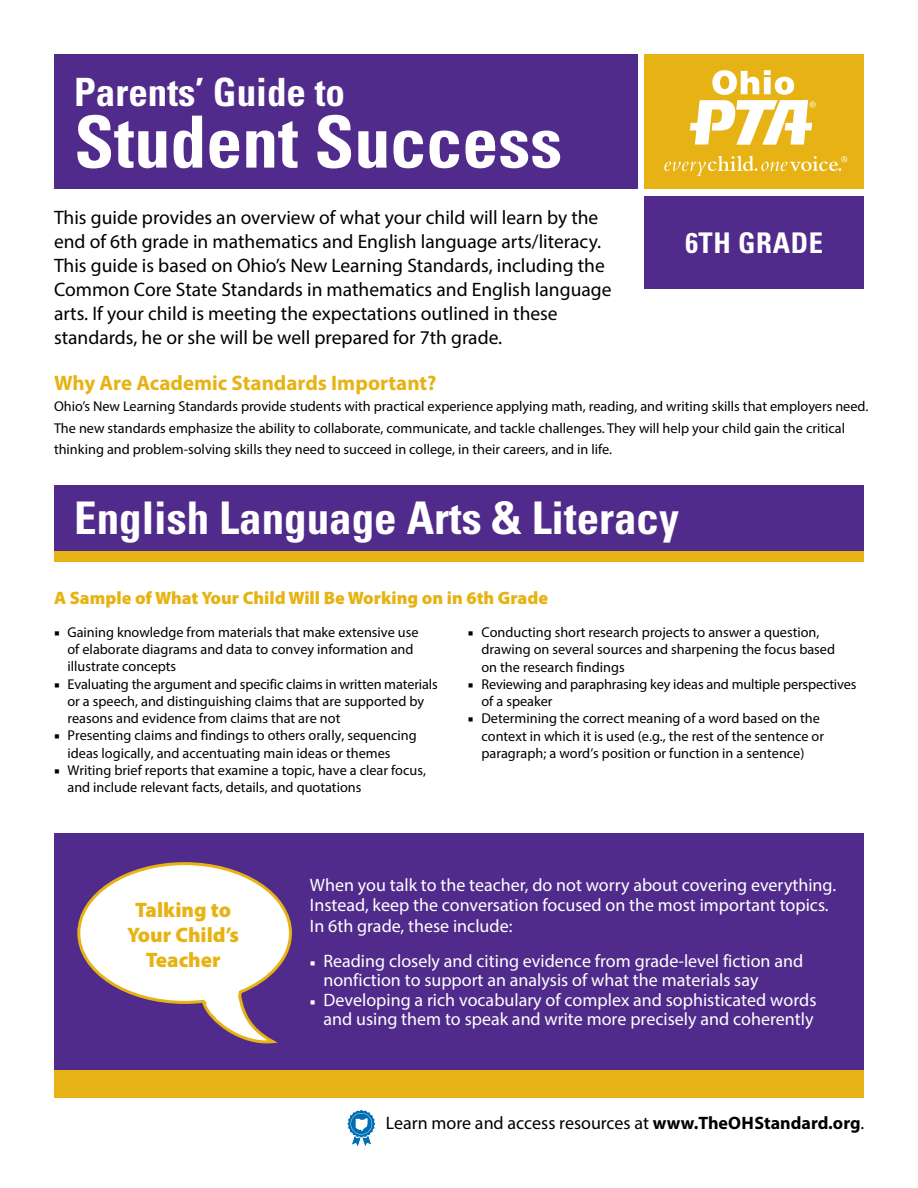
<style>
.page{position:relative;width:918px;height:1188px;background:#fff}
.page>*{position:absolute;margin:0;border:0;box-sizing:border-box;transform-origin:0 0}
.t1{font:700 condensed 72px "Univers LT Std";color:#fff}
.t2{font:700 condensed 45px "Univers LT Std";color:#fff}
.t3{font:700 condensed 39px "Univers LT Std";color:#fff}
.t4{font:700 condensed 28.5px "Univers LT Std";letter-spacing:.02em;color:#fff}
.t5{font:700 21px "Myriad Pro";color:#e7b314}
.t6{font:900 21px/25.2px "Myriad Pro";color:#e7b314;text-align:center}
.t7{font:19.5px/24px "Myriad Pro";color:#000}
.t8{font:18px/20.7px "Myriad Pro";color:#fff}
.t9{font:18px "Myriad Pro";color:#000}
.t10{font:900 18px "Myriad Pro";color:#e7b314}
.t11{font:14.25px/17.2px "Myriad Pro";color:#000}
.s1{font-family:"Minion Pro"}
.s2{font-family:"Minion Pro";font-size:14.25px}
.s3{font-weight:700}
</style>
<div class="page">
<div style="left:54px;top:833px;width:810px;height:262px;background:#512b8b"></div>
<div style="left:54px;top:1071px;width:810px;height:27px;background:#e7b314"></div>
<div style="left:54px;top:512px;width:810px;height:50px;background:#e7b314"></div>
<div style="left:54px;top:485px;width:810px;height:66px;background:#512b8b"></div>
<svg style="left:77px;top:862px;width:215px;height:182px"></svg>
<div style="left:54px;top:54px;width:584px;height:135px;background:#512b8b"></div>
<div style="left:644px;top:196px;width:220px;height:93px;background:#512b8b"></div>
<div style="left:644px;top:54px;width:220px;height:135px;background:#e7b314"></div>
<svg style="left:690px;top:70px;width:126px;height:75px"></svg>
<svg style="left:664px;top:156px;width:183px;height:20px"></svg>
<svg style="left:347px;top:1109px;width:29px;height:38px"></svg>
<h3 class="t3" style="left:74px;top:68px;width:272px">Parents’ Guide to</h3>
<h1 class="t1" style="left:74px;top:98px;width:490px">Student Success</h1>
<p class="t7" style="left:54px;top:205px;width:559px">This guide provides an overview of what your child will learn by the end of 6th grade in mathematics and English language arts/literacy.<br>This guide is based on Ohio’s New Learning Standards, including the Common Core State Standards in mathematics and English language arts. If your child is meeting the expectations outlined in these standards, he or she will be well prepared for 7th grade.</p>
<h3 class="t5" style="left:54px;top:369px;width:384px">Why Are Academic Standards Important?</h3>
<p class="t11" style="left:54px;top:395px;width:816px;line-height:21.6px">Ohio’s New Learning Standards provide students with practical experience applying math, reading, and writing skills that employers need.<br>The new standards emphasize the ability to collaborate, communicate, and tackle challenges. They will help your child gain the critical thinking and problem-solving skills they need to succeed in college, in their careers, and in life.</p>
<h3 class="t4" style="left:685px;top:225px;width:139px">6TH GRADE</h3>
<h2 class="t2" style="left:74px;top:490px;width:606px">English Language Arts &amp; Literacy</h2>
<p class="t10" style="left:54px;top:586px;width:496px">A Sample of What Your Child Will Be Working on in 6th Grade</p>
<p class="t11" style="left:67px;top:623px;width:353px;text-indent:-13px"><span class="s1">■</span> Gaining knowledge from materials that make extensive use of elaborate diagrams and data to convey information and illustrate concepts</p>
<p class="t11" style="left:67px;top:675px;width:372px;text-indent:-13px"><span class="s1">■</span> Evaluating the argument and specific claims in written materials or a speech, and distinguishing claims that are supported by reasons and evidence from claims that are not</p>
<p class="t11" style="left:67px;top:727px;width:351px;text-indent:-13px"><span class="s1">■</span> Presenting claims and findings to others orally, sequencing ideas logically, and accentuating main ideas or themes</p>
<p class="t11" style="left:67px;top:761px;width:360px;text-indent:-13px"><span class="s1">■</span> Writing brief reports that examine a topic, have a clear focus, and include relevant facts, details, and quotations</p>
<p class="t11" style="left:481px;top:623px;width:355px;text-indent:-13px"><span class="s1">■</span> Conducting short research projects to answer a question, drawing on several sources and sharpening the focus based on the research findings</p>
<p class="t11" style="left:481px;top:675px;width:377px;text-indent:-13px"><span class="s1">■</span> Reviewing and paraphrasing key ideas and multiple perspectives of a speaker</p>
<p class="t11" style="left:481px;top:710px;width:344px;text-indent:-13px"><span class="s1">■</span> Determining the correct meaning of a word based on the context in which it is used (e.g., the rest of the sentence or paragraph; a word’s position or function in a sentence)</p>
<h3 class="t6" style="left:127px;top:896px;width:113px">Talking to<br>Your Child’s<br>Teacher</h3>
<p class="t8" style="left:310px;top:874px;width:528px">When you talk to the teacher, do not worry about covering everything.<br>Instead, keep the conversation focused on the most important topics.<br>In 6th grade, these include:</p>
<p class="t8" style="left:323px;top:950px;width:481px;line-height:19.5px;text-indent:-14px"><span class="s2">■</span> Reading closely and citing evidence from grade-level fiction and nonfiction to support an analysis of what the materials say</p>
<p class="t8" style="left:310px;top:989px;width:508px;line-height:19.5px;text-align:center"><span class="s2">■</span> Developing a rich vocabulary of complex and sophisticated words and using them to speak and write more precisely and coherently</p>
<p class="t9" style="left:386px;top:1112px;width:480px">Learn more and access resources at <span class="s3">www.TheOHStandard.org</span>.</p>
</div>
